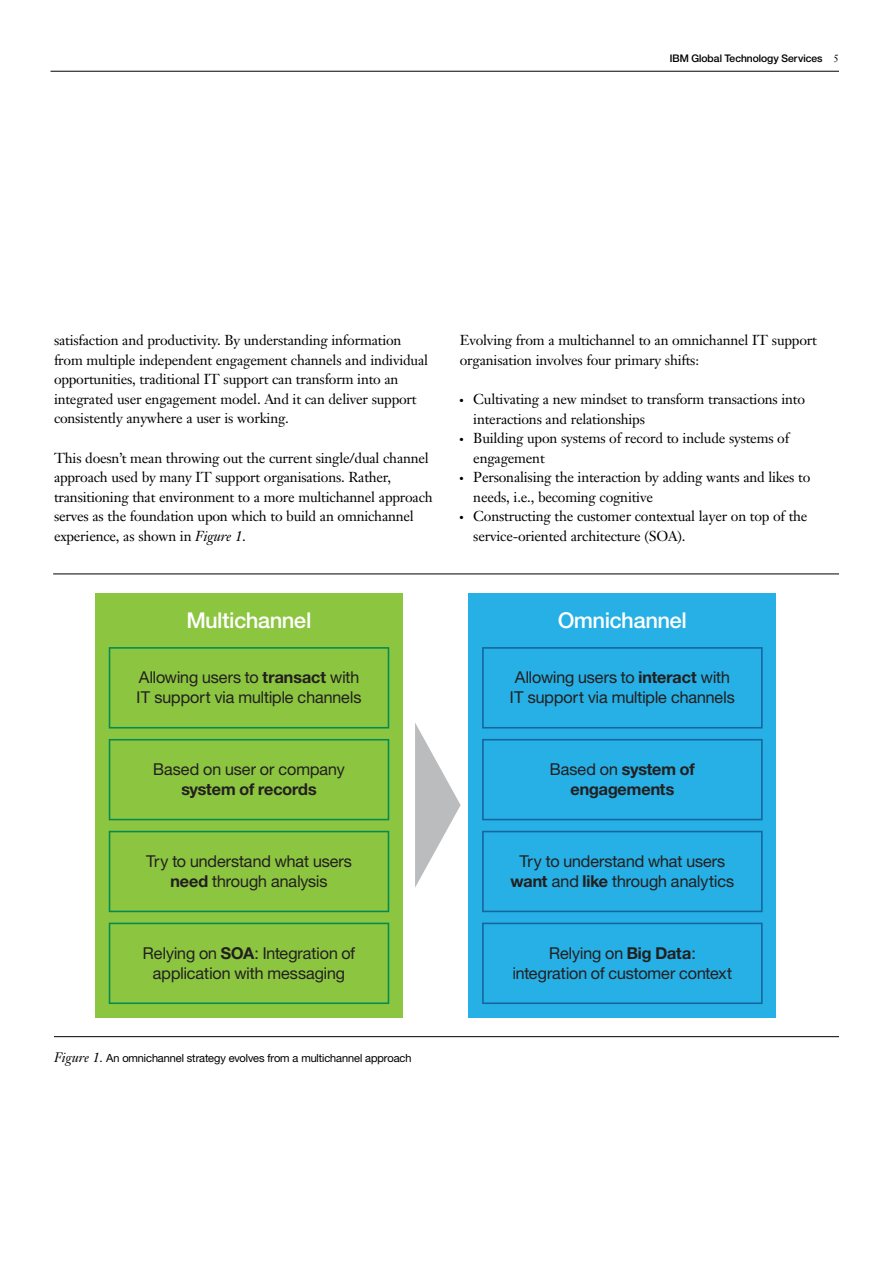
<style>
.page{position:relative;width:893px;height:1263px;background:#fff}
.page>*{position:absolute;margin:0;border:0;box-sizing:border-box;transform-origin:0 0}
.t1{font:500 21.9px "Helv Neuefor IBM";color:#fff}
.t2{font:16.35px/19.6px "Helv Neuefor IBM";color:#231f20;text-align:center}
.t3{font:700 16.35px/19.6px "Helv Neuefor IBM";color:#231f20;text-align:center}
.TextStyle1{font:14.25px/19.5px "Janson Text LT Pro";letter-spacing:-.015em;color:#000}
.t4{font:11.25px "Helv Neuefor IBM";letter-spacing:-.005em;color:#000}
.t5{font:500 10.5px "Helv Neuefor IBM";color:#000}
.s1{font-family:"Janson Text LT Pro";font-weight:400}
.s2{font-style:italic}
.s3{font-weight:700}
.s4{font-weight:400}
.s5{font-family:"Janson Text LT Pro";font-style:italic;font-size:13.5px}
</style>
<div class="page">
<hr style="left:51px;top:71px;width:788px;height:1px;background:#000">
<hr style="left:54px;top:1036px;width:785px;height:1px;background:#000">
<hr style="left:53px;top:573px;width:786px;height:1px;background:#000">
<svg style="left:415px;top:723px;width:46px;height:164px"></svg>
<div style="left:95px;top:593px;width:308px;height:424px;background:#8cc640"></div>
<div style="left:469px;top:593px;width:307px;height:424px;background:#26b0e5"></div>
<svg style="left:109px;top:647px;width:280px;height:357px"></svg>
<svg style="left:482px;top:647px;width:281px;height:357px"></svg>
<p class="t5" style="left:670px;top:51px;width:171px">IBM Global Technology Services <span class="s1">5</span></p>
<p class="TextStyle1" style="left:54px;top:331px;width:376px">satisfaction and productivity. By understanding information from multiple independent engagement channels and individual opportunities, traditional IT support can transform into an integrated user engagement model. And it can deliver support consistently anywhere a user is working.</p>
<p class="TextStyle1" style="left:54px;top:448px;width:380px">This doesn’t mean throwing out the current single/dual channel approach used by many IT support organisations. Rather, transitioning that environment to a more multichannel approach serves as the foundation upon which to build an omnichannel experience, as shown in <span class="s2">Figure 1</span>.</p>
<p class="TextStyle1" style="left:460px;top:331px;width:358px">Evolving from a multichannel to an omnichannel IT support organisation involves four primary shifts:</p>
<p class="TextStyle1" style="left:473px;top:389px;width:333px;text-indent:-14px">● Cultivating a new mindset to transform transactions into interactions and relationships</p>
<p class="TextStyle1" style="left:473px;top:428px;width:317px;text-indent:-14px">● Building upon systems of record to include systems of engagement</p>
<p class="TextStyle1" style="left:473px;top:467px;width:338px;text-indent:-14px">● Personalising the interaction by adding wants and likes to needs, i.e., becoming cognitive</p>
<p class="TextStyle1" style="left:473px;top:506px;width:336px;text-indent:-14px">● Constructing the customer contextual layer on top of the service-oriented architecture (SOA).</p>
<p class="t1" style="left:187px;top:607px;width:126px">Multichannel</p>
<p class="t1" style="left:558px;top:607px;width:130px">Omnichannel</p>
<p class="t2" style="left:137px;top:667px;width:226px;text-align:left">Allowing users to <span class="s3">transact</span> with<br>IT support via multiple channels</p>
<p class="t2" style="left:510px;top:667px;width:226px;text-align:left">Allowing users to <span class="s3">interact</span> with<br>IT support via multiple channels</p>
<p class="t2" style="left:153px;top:759px;width:193px">Based on user or company <span class="s3">system of records</span></p>
<p class="t2" style="left:146px;top:851px;width:207px">Try to understand what users <span class="s3">need</span> through analysis</p>
<p class="t3" style="left:550px;top:759px;width:146px"><span class="s4">Based on</span> system of engagements</p>
<p class="t2" style="left:510px;top:851px;width:225px">Try to understand what users <span class="s3">want</span> and <span class="s3">like</span> through analytics</p>
<p class="t2" style="left:143px;top:943px;width:214px">Relying on <span class="s3">SOA</span>: Integration of application with messaging</p>
<p class="t2" style="left:513px;top:943px;width:221px">Relying on <span class="s3">Big Data</span>: integration of customer context</p>
<p class="t4" style="left:54px;top:1051px;width:359px"><span class="s5">Figure 1.</span> An omnichannel strategy evolves from a multichannel approach</p>
</div>
